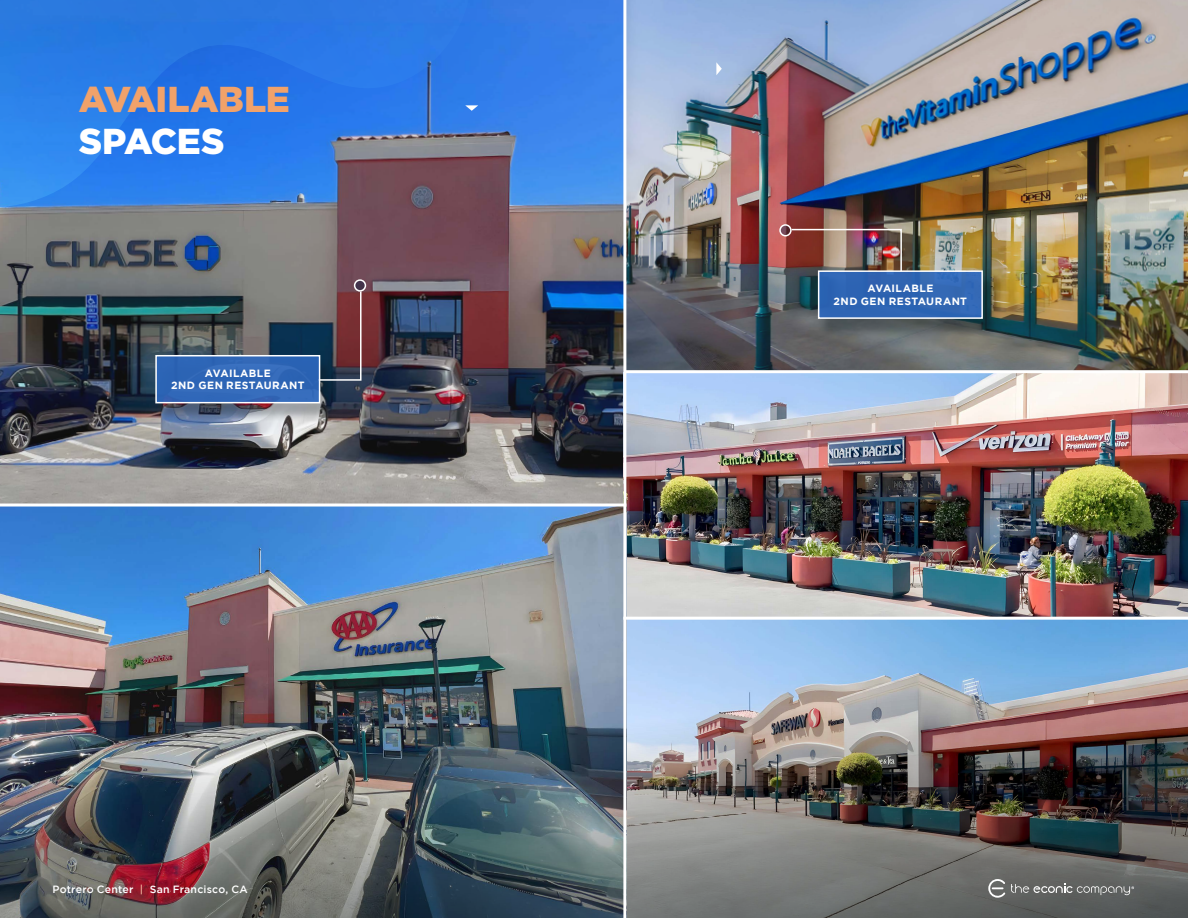
<style>
.page{position:relative;width:1188px;height:918px;background:#fff}
.page>*{position:absolute;margin:0;border:0;box-sizing:border-box;transform-origin:0 0}
.t1{font:900 36px/42px "Gotham";letter-spacing:-.01em;color:#f1a26a}
.t2{font:700 10.5px/12.8px "Gotham";letter-spacing:.045em;color:#fff;text-align:center}
.t3{font:500 10.5px "Gotham";letter-spacing:.02em;color:#fff}
.s1{color:#fff}
.s2{color:#f0b69f}
</style>
<div class="page">
<img style="left:0;top:0;width:623px;height:504px">
<img style="left:626px;top:0;width:562px;height:370px">
<svg style="left:0;top:0;width:504px;height:214px;background:#3677d5"></svg>
<img style="left:626px;top:620px;width:562px;height:30px">
<img style="left:626px;top:373px;width:562px;height:244px">
<svg style="left:0;top:507px;width:623px;height:143px;background:#698fbc"></svg>
<img style="left:0;top:650px;width:1188px;height:268px">
<hr style="left:623px;top:0;width:3px;height:918px;background:#fff">
<svg style="left:988px;top:879px;width:17px;height:19px"></svg>
<svg style="left:1011px;top:883px;width:123px;height:12px"></svg>
<svg style="left:465px;top:105px;width:13px;height:6px"></svg>
<svg style="left:716px;top:62px;width:6px;height:13px"></svg>
<div style="left:155px;top:359px;width:180px;height:64px;background:#0d161a;opacity:.4"></div>
<div style="left:818px;top:274px;width:180px;height:64px;background:#0d161a;opacity:.4"></div>
<svg style="left:780px;top:225px;width:11px;height:11px"></svg>
<div style="left:779px;top:224px;width:13px;height:12px;border:2px solid #fff;border-radius:50%"></div>
<div style="left:355px;top:280px;width:10px;height:11px;background:#43344b;border-radius:50%"></div>
<div style="left:354px;top:279px;width:12px;height:13px;border:2px solid #fff;border-radius:50%"></div>
<img style="left:790px;top:228px;width:194px;height:92px">
<svg style="left:155px;top:290px;width:207px;height:114px;background:#4a5e7b"></svg>
<p class="t1" style="left:79px;top:78px;width:213px">AVAILABLE<br><span class="s1">SPACES</span></p>
<p class="t2" style="left:171px;top:366px;width:135px">AVAILABLE<br>2ND GEN RESTAURANT</p>
<p class="t3" style="left:52px;top:883px;width:197px">Potrero Center <span class="s2">|</span> San Francisco, CA</p>
<p class="t2" style="left:834px;top:282px;width:135px">AVAILABLE<br>2ND GEN RESTAURANT</p>
</div>
